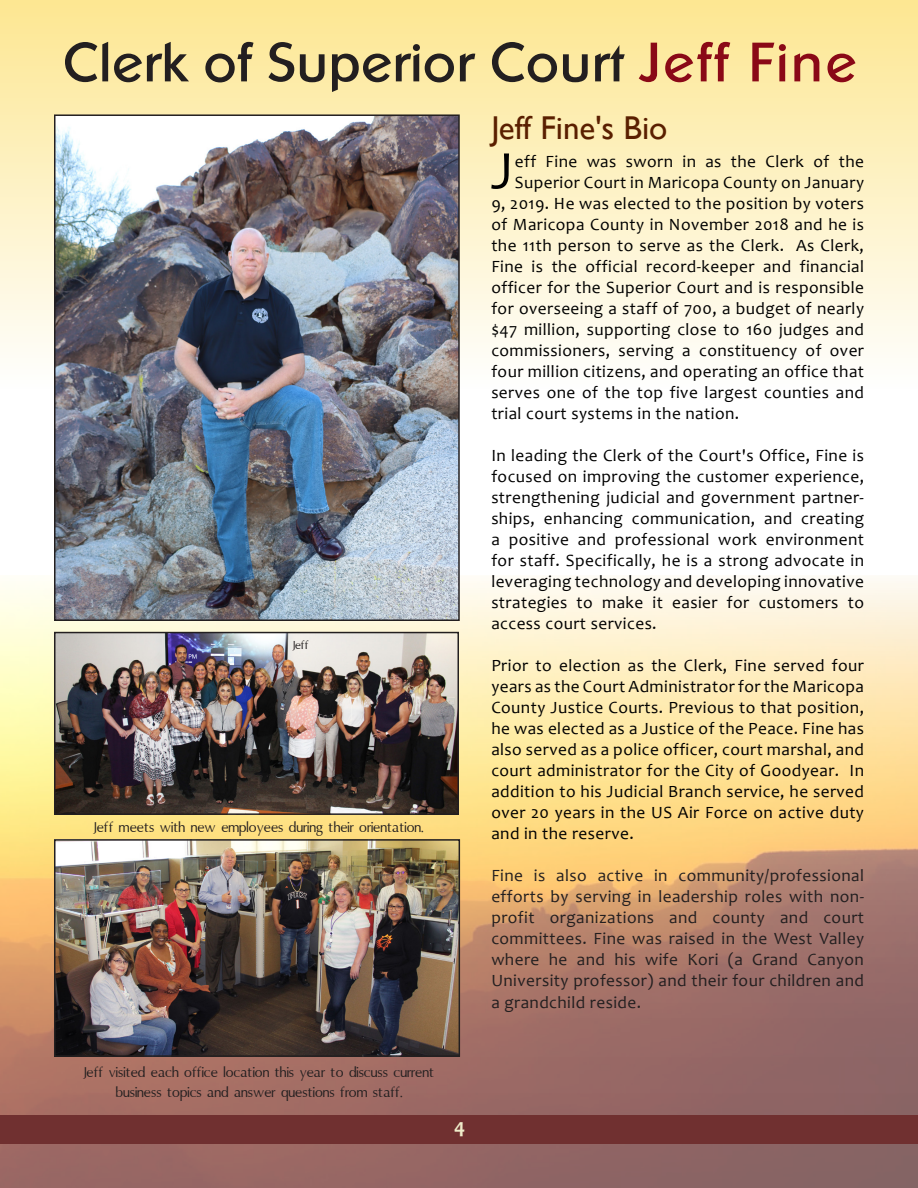
<style>
.page{position:relative;width:918px;height:1188px;background:#fff}
.page>*{position:absolute;margin:0;border:0;box-sizing:border-box;transform-origin:0 0}
.t1{font:55.5px "Sharnay";color:#231f20}
.t2{font:54.6px "Candara";color:#000}
.t3{font:33px "Gill Sans";color:#5a1f00}
.t4{font:700 21px "Candara";color:#efecca}
.t5{font:17.25px/21px "Candara";letter-spacing:.025em;color:#000;text-align:justify}
.t6{font:17.25px/21.1px "Candara";letter-spacing:.025em;color:#231f20;text-align:justify}
.t7{font:16.5px "Oxford";color:#231f20}
.t8{font:13.5px "Oxford";color:#231f20}
.s1{color:#8a0917}
</style>
<div class="page">
<div style="left:0;top:0;width:918px;height:388px;background:linear-gradient(to bottom,#fde691,#fefefd)"></div>
<img style="left:0;top:578px;width:918px;height:610px">
<img style="left:57px;top:117px;width:400px;height:501px">
<div style="left:54px;top:114px;width:406px;height:507px;border:2px solid #231f20"></div>
<img style="left:57px;top:842px;width:400px;height:212px">
<div style="left:54px;top:839px;width:406px;height:218px;border:2px solid #231f20"></div>
<div style="left:0;top:1115px;width:918px;height:28px;background:#703030"></div>
<hr style="left:917px;top:106px;width:1px;height:459px;background:#703030">
<hr style="left:917px;top:0;width:1px;height:106px;background:#703030">
<img style="left:57px;top:635px;width:399px;height:177px">
<div style="left:54px;top:632px;width:405px;height:183px;border:2px solid #231f20"></div>
<p class="t1" style="left:63px;top:31px;width:795px">Clerk of Superior Court <span class="s1">Jeff Fine</span></p>
<p class="t8" style="left:293px;top:638px;width:17px">Jeff</p>
<p class="t7" style="left:95px;top:819px;width:331px">Jeff meets with new employees during their orientation.</p>
<p class="t7" style="left:84px;top:1064px;width:351px">Jeff visited each office location this year to discuss current</p>
<p class="t7" style="left:116px;top:1083px;width:289px">business topics and answer questions from staff.</p>
<p class="t4" style="left:454px;top:1113px;width:13px">4</p>
<p class="t3" style="left:491px;top:109px;width:178px">Jeff Fine's Bio</p>
<p class="t2" style="left:491px;top:136px;width:24px">J</p>
<p class="t5" style="left:515px;top:151px;width:351px">eff Fine was sworn in as the Clerk of the</p>
<p class="t5" style="left:515px;top:172px;width:351px">Superior Court in Maricopa County on January</p>
<p class="t5" style="left:491px;top:193px;width:374px">9, 2019. He was elected to the position by voters</p>
<p class="t5" style="left:491px;top:214px;width:374px">of Maricopa County in November 2018 and he is</p>
<p class="t5" style="left:491px;top:235px;width:374px">the 11th person to serve as the Clerk. As Clerk,</p>
<p class="t5" style="left:491px;top:256px;width:374px">Fine is the official record-keeper and financial</p>
<p class="t5" style="left:491px;top:277px;width:374px">officer for the Superior Court and is responsible</p>
<p class="t5" style="left:491px;top:298px;width:374px">for overseeing a staff of 700, a budget of nearly</p>
<p class="t5" style="left:491px;top:319px;width:374px">$47 million, supporting close to 160 judges and</p>
<p class="t5" style="left:491px;top:340px;width:374px">commissioners, serving a constituency of over</p>
<p class="t5" style="left:491px;top:361px;width:374px">four million citizens, and operating an office that</p>
<p class="t5" style="left:491px;top:382px;width:374px">serves one of the top five largest counties and</p>
<p class="t5" style="left:491px;top:403px;width:249px">trial court systems in the nation.</p>
<p class="t5" style="left:491px;top:445px;width:374px">In leading the Clerk of the Court's Office, Fine is focused on improving the customer experience, strengthening judicial and government partner&shy;ships, enhancing communication, and creating a positive and professional work environment for staff. Specifically, he is a strong advocate in leveraging technology and developing innovative strategies to make it easier for customers to access court services.</p>
<p class="t5" style="left:491px;top:655px;width:374px">Prior to election as the Clerk, Fine served four years as the Court Administrator for the Maricopa County Justice Courts. Previous to that position, he was elected as a Justice of the Peace. Fine has also served as a police officer, court marshal, and court administrator for the City of Goodyear. In addition to his Judicial Branch service, he served over 20 years in the US Air Force on active duty and in the reserve.</p>
<p class="t6" style="left:491px;top:865px;width:374px">Fine is also active in community/professional efforts by serving in leadership roles with non&shy;profit organizations and county and court committees. Fine was raised in the West Valley where he and his wife Kori (a Grand Canyon University professor) and their four children and a grandchild reside.</p>
</div>
